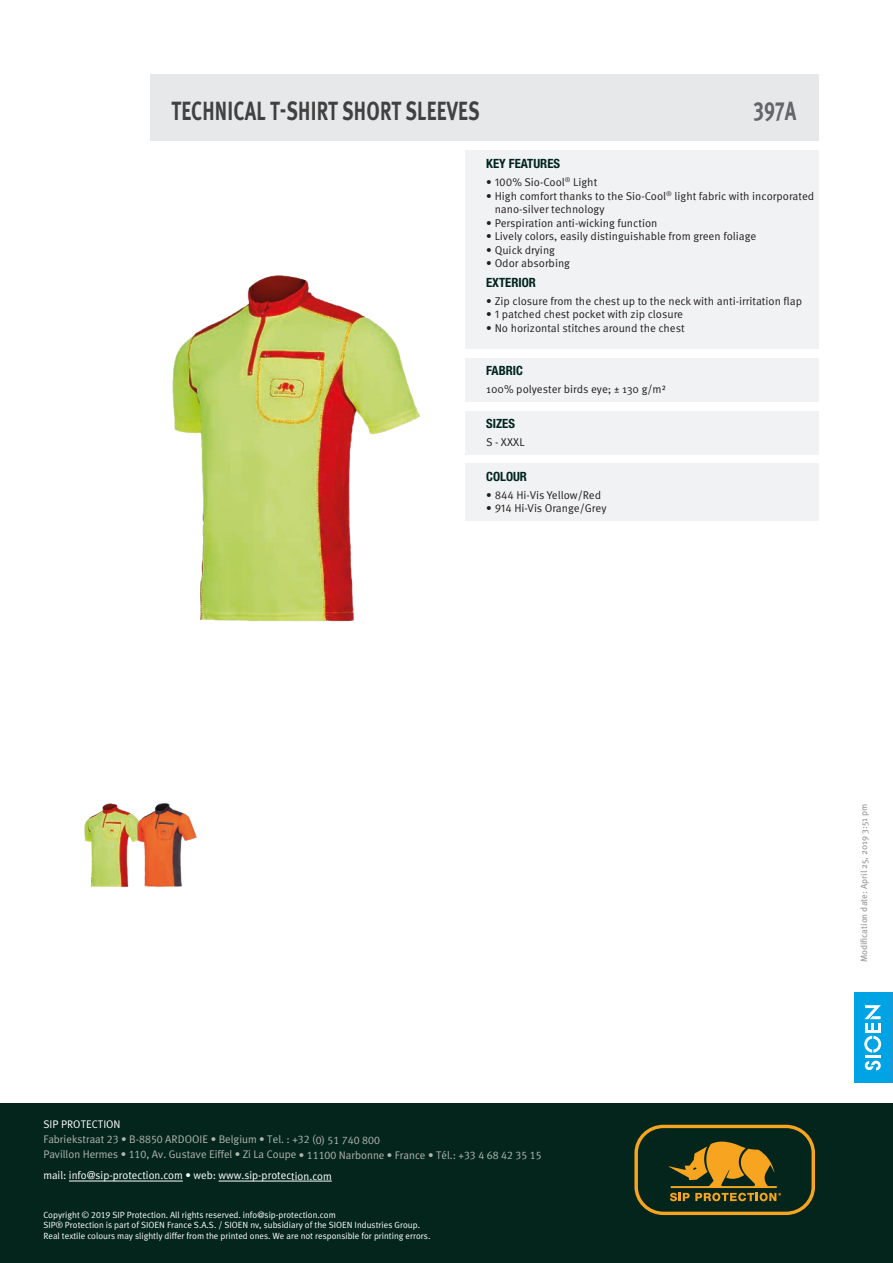
<style>
.page{position:relative;width:893px;height:1263px;background:#fff}
.page>*{position:absolute;margin:0;border:0;box-sizing:border-box;transform-origin:0 0}
.t1{font:700 26.25px "Meta Pro";letter-spacing:.01em;color:#414142;scale:.74 1}
.t2{font:700 26.25px "Meta Pro";color:#646568;scale:.74 1}
.t3{font:700 condensed 12.75px "Helvetica Neue LT Std";color:#00251e}
.t4{font:11.25px/13.5px "Meta Pro";color:#231f20}
.t5{font:11.1px/15px "Meta K Normal";color:#afb4ae}
.t6{font:11.1px "Meta K Normal";color:#fff}
.t7{font:9px/10.5px "Meta K Normal";color:#fff}
.t8{font:9px "Meta Pro";color:#949699}
.s1{font-family:"Meta K Normal"}
</style>
<div class="page">
<div style="left:0;top:1103px;width:893px;height:160px;background:#03251c"></div>
<svg style="left:634px;top:1125px;width:181px;height:90px"></svg>
<hr style="left:69px;top:1181px;width:114px;height:1px;background:#fff">
<hr style="left:218px;top:1181px;width:114px;height:1px;background:#fff">
<div style="left:854px;top:992px;width:39px;height:90px;background:#149cd8"></div>
<div style="left:854px;top:992px;width:36px;height:90px;background:#00a4e4"></div>
<svg style="left:865px;top:1061px;width:16px;height:9px"></svg>
<svg style="left:864px;top:1036px;width:17px;height:16px"></svg>
<hr style="left:865px;top:1055px;width:15px;height:3px;background:#fff">
<hr style="left:865px;top:1030px;width:16px;height:3px;background:#fff">
<svg style="left:864px;top:1005px;width:17px;height:24px"></svg>
<div style="left:150px;top:74px;width:669px;height:67px;background:#e7e8e9"></div>
<div style="left:465px;top:151px;width:354px;height:198px;background:#f1f2f3"></div>
<div style="left:465px;top:358px;width:354px;height:44px;background:#f1f2f3"></div>
<div style="left:465px;top:411px;width:354px;height:43px;background:#f1f2f3"></div>
<div style="left:465px;top:464px;width:354px;height:57px;background:#f1f2f3"></div>
<img style="left:84px;top:803px;width:34px;height:84px">
<img style="left:118px;top:803px;width:79px;height:84px">
<img style="left:172px;top:275px;width:249px;height:347px">
<h1 class="t1" style="left:171px;top:94px;width:418px">TECHNICAL T-SHIRT SHORT SLEEVES</h1>
<h1 class="t2" style="left:754px;top:94px;width:59px">397A</h1>
<p class="t3" style="left:486px;top:156px;width:75px">KEY FEATURES</p>
<p class="t4" style="left:486px;top:176px;width:113px"><span class="s1">•</span> 100% Sio-Cool<sup>®</sup> Light</p>
<p class="t4" style="left:495px;top:189px;width:321px;text-indent:-9px"><span class="s1">•</span> High comfort thanks to the Sio-Cool<sup>®</sup> light fabric with incorporated nano-silver technology</p>
<p class="t4" style="left:486px;top:216px;width:173px"><span class="s1">•</span> Perspiration anti-wicking function</p>
<p class="t4" style="left:486px;top:230px;width:272px"><span class="s1">•</span> Lively colors, easily distinguishable from green foliage</p>
<p class="t4" style="left:486px;top:243px;width:70px"><span class="s1">•</span> Quick drying</p>
<p class="t4" style="left:486px;top:257px;width:85px"><span class="s1">•</span> Odor absorbing</p>
<p class="t3" style="left:486px;top:275px;width:51px">EXTERIOR</p>
<p class="t4" style="left:486px;top:294px;width:318px"><span class="s1">•</span> Zip closure from the chest up to the neck with anti-irritation flap</p>
<p class="t4" style="left:486px;top:308px;width:198px"><span class="s1">•</span> 1 patched chest pocket with zip closure</p>
<p class="t4" style="left:486px;top:321px;width:200px"><span class="s1">•</span> No horizontal stitches around the chest</p>
<p class="t3" style="left:486px;top:363px;width:38px">FABRIC</p>
<p class="t4" style="left:486px;top:383px;width:181px">100% polyester birds eye; ± 130 g/m²</p>
<p class="t3" style="left:486px;top:416px;width:30px">SIZES</p>
<p class="t4" style="left:486px;top:436px;width:40px">S - XXXL</p>
<p class="t3" style="left:486px;top:469px;width:42px">COLOUR</p>
<p class="t4" style="left:486px;top:489px;width:117px"><span class="s1">•</span> 844 Hi-Vis Yellow/Red</p>
<p class="t4" style="left:486px;top:502px;width:122px"><span class="s1">•</span> 914 Hi-Vis Orange/Grey</p>
<p class="t6" style="left:43px;top:1118px;width:79px">SIP PROTECTION</p>
<p class="t5" style="left:43px;top:1132px;width:500px">Fabriekstraat 23 • B-8850 ARDOOIE • Belgium • Tel. : +32 (0) 51 740 800<br>Pavillon Hermes • 110, Av. Gustave Eiffel • Zi La Coupe • 11100 Narbonne • France • Tél.: +33 4 68 42 35 15</p>
<p class="t6" style="left:43px;top:1169px;width:290px">mail: info@sip-protection.com • web: www.sip-protection.com</p>
<p class="t7" style="left:43px;top:1209px;width:389px">Copyright © 2019 SIP Protection. All rights reserved. info@sip-protection.com<br>SIP® Protection is part of SIOEN France S.A.S. / SIOEN nv, subsidiary of the SIOEN Industries Group.<br>Real textile colours may slightly differ from the printed ones. We are not responsible for printing errors.</p>
<p class="t8" style="left:858px;top:962px;width:160px;rotate:-90deg">Modification date: April 25, 2019 3:51 pm</p>
</div>
